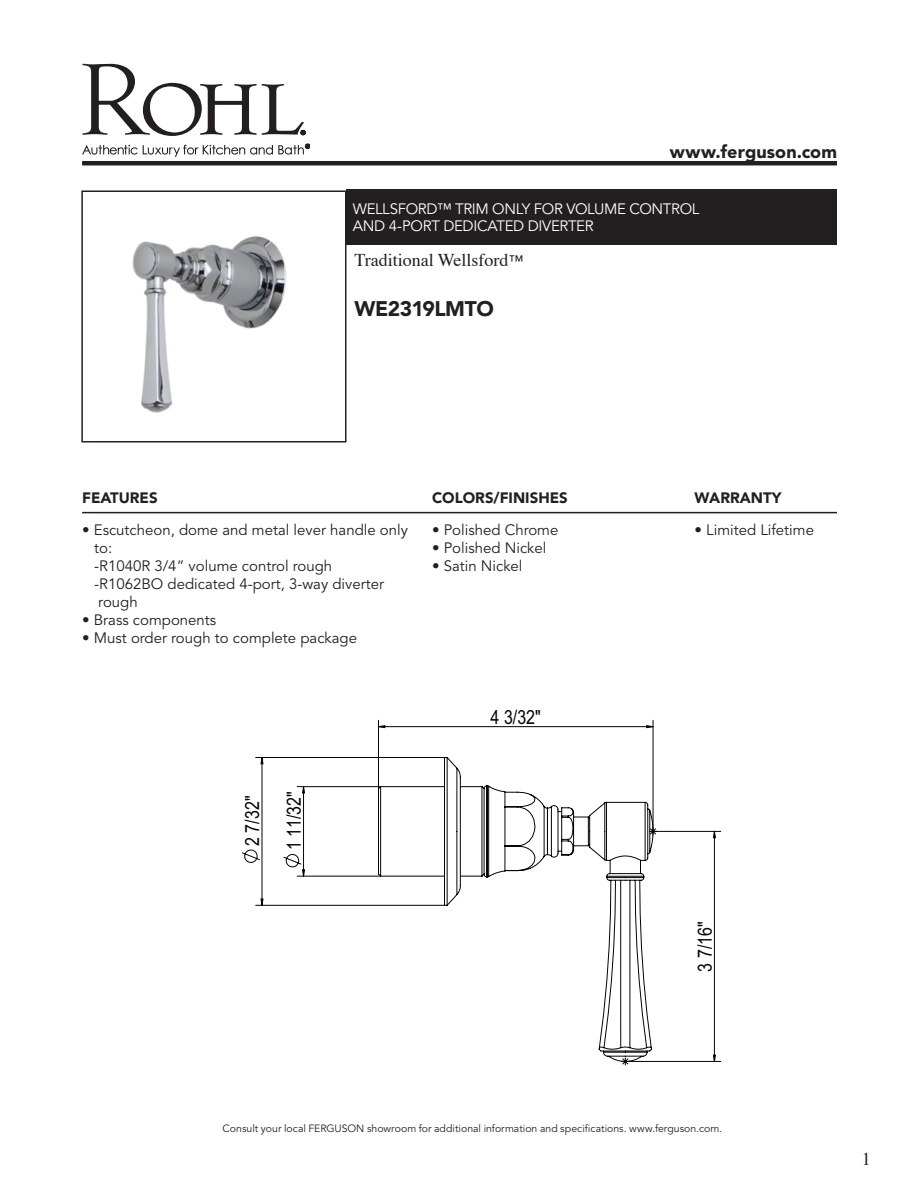
<style>
.page{position:relative;width:918px;height:1188px;background:#fff}
.page>*{position:absolute;margin:0;border:0;box-sizing:border-box;transform-origin:0 0}
.Product_Info_Nest{font:900 21px "Avenir";letter-spacing:-.02em;color:#231f20}
.t1{font:19.5px/41.5px "Arial Narrow";color:#040503}
.t2{font:18px "Times";color:#231f20}
.t3{font:900 18px "Avenir";letter-spacing:.005em;color:#231f20}
.bullets{font:15px "Avenir";color:#231f20}
.Product_Title_Bar{font:15px "Avenir";letter-spacing:-.02em;color:#fff}
.t4{font:900 15px "Avenir";color:#231f20}
.t5{font:10.5px "Avenir";color:#231f20}
.s1{font-family:"Avenir";font-size:15px;color:#040503}
</style>
<div class="page">
<svg style="left:82px;top:64px;width:223px;height:72px"></svg>
<svg style="left:82px;top:144px;width:228px;height:13px"></svg>
<hr style="left:82px;top:161px;width:755px;height:4px;background:#231f20">
<div style="left:346px;top:189px;width:491px;height:55px;background:#231f20"></div>
<img style="left:132px;top:236px;width:155px;height:177px">
<div style="left:81px;top:190px;width:265px;height:252px;border:2px solid #231f20"></div>
<hr style="left:82px;top:512px;width:755px;height:1px;background:#231f20">
<hr style="left:256px;top:905px;width:189px;height:1px;background:#040503">
<hr style="left:256px;top:757px;width:189px;height:1px;background:#040503">
<hr style="left:297px;top:786px;width:84px;height:1px;background:#040503">
<hr style="left:297px;top:876px;width:84px;height:1px;background:#040503">
<svg style="left:654px;top:831px;width:18px;height:1px"></svg>
<hr style="left:653px;top:720px;width:1px;height:111px;background:#040503">
<hr style="left:378px;top:720px;width:1px;height:69px;background:#040503">
<hr style="left:625px;top:1061px;width:96px;height:1px;background:#040503">
<hr style="left:672px;top:831px;width:49px;height:1px;background:#040503">
<svg style="left:242px;top:757px;width:21px;height:148px"></svg>
<svg style="left:283px;top:787px;width:22px;height:89px"></svg>
<svg style="left:379px;top:726px;width:274px;height:2px"></svg>
<svg style="left:713px;top:832px;width:2px;height:229px"></svg>
<svg style="left:378px;top:756px;width:276px;height:306px"></svg>
<p class="t3" style="left:670px;top:141px;width:169px">www.ferguson.com</p>
<p class="Product_Title_Bar" style="left:353px;top:200px;width:348px">WELLSFORD™ TRIM ONLY FOR VOLUME CONTROL</p>
<p class="Product_Title_Bar" style="left:353px;top:217px;width:242px">AND 4-PORT DEDICATED DIVERTER</p>
<p class="t2" style="left:354px;top:243px;width:171px">Traditional Wellsford<span class="s1">™</span></p>
<p class="Product_Info_Nest" style="left:354px;top:296px;width:141px">WE2319LMTO</p>
<p class="t4" style="left:82px;top:489px;width:77px">FEATURES</p>
<p class="bullets" style="left:82px;top:521px;width:327px">• Escutcheon, dome and metal lever handle only</p>
<p class="bullets" style="left:94px;top:539px;width:20px">to:</p>
<p class="bullets" style="left:94px;top:557px;width:240px">-R1040R 3/4” volume control rough</p>
<p class="bullets" style="left:94px;top:575px;width:291px">-R1062BO dedicated 4-port, 3-way diverter</p>
<p class="bullets" style="left:98px;top:593px;width:41px">rough</p>
<p class="bullets" style="left:82px;top:611px;width:136px">• Brass components</p>
<p class="bullets" style="left:82px;top:629px;width:277px">• Must order rough to complete package</p>
<p class="t4" style="left:432px;top:489px;width:137px">COLORS/FINISHES</p>
<p class="bullets" style="left:432px;top:521px;width:128px">• Polished Chrome</p>
<p class="bullets" style="left:432px;top:539px;width:116px">• Polished Nickel</p>
<p class="bullets" style="left:432px;top:557px;width:92px">• Satin Nickel</p>
<p class="t1" style="left:491px;top:696px;width:52px">4 3/32"</p>
<p class="t1" style="left:231px;top:850px;width:61px;rotate:-90deg">2 7/32"<br>1 11/32"</p>
<p class="t4" style="left:695px;top:489px;width:88px">WARRANTY</p>
<p class="bullets" style="left:695px;top:521px;width:121px">• Limited Lifetime</p>
<p class="t1" style="left:683px;top:972px;width:52px;rotate:-90deg">3 7/16"</p>
<p class="t5" style="left:223px;top:1123px;width:501px">Consult your local FERGUSON showroom for additional information and specifications. www.ferguson.com.</p>
<p class="t2" style="left:862px;top:1142px;width:10px">1</p>
</div>
